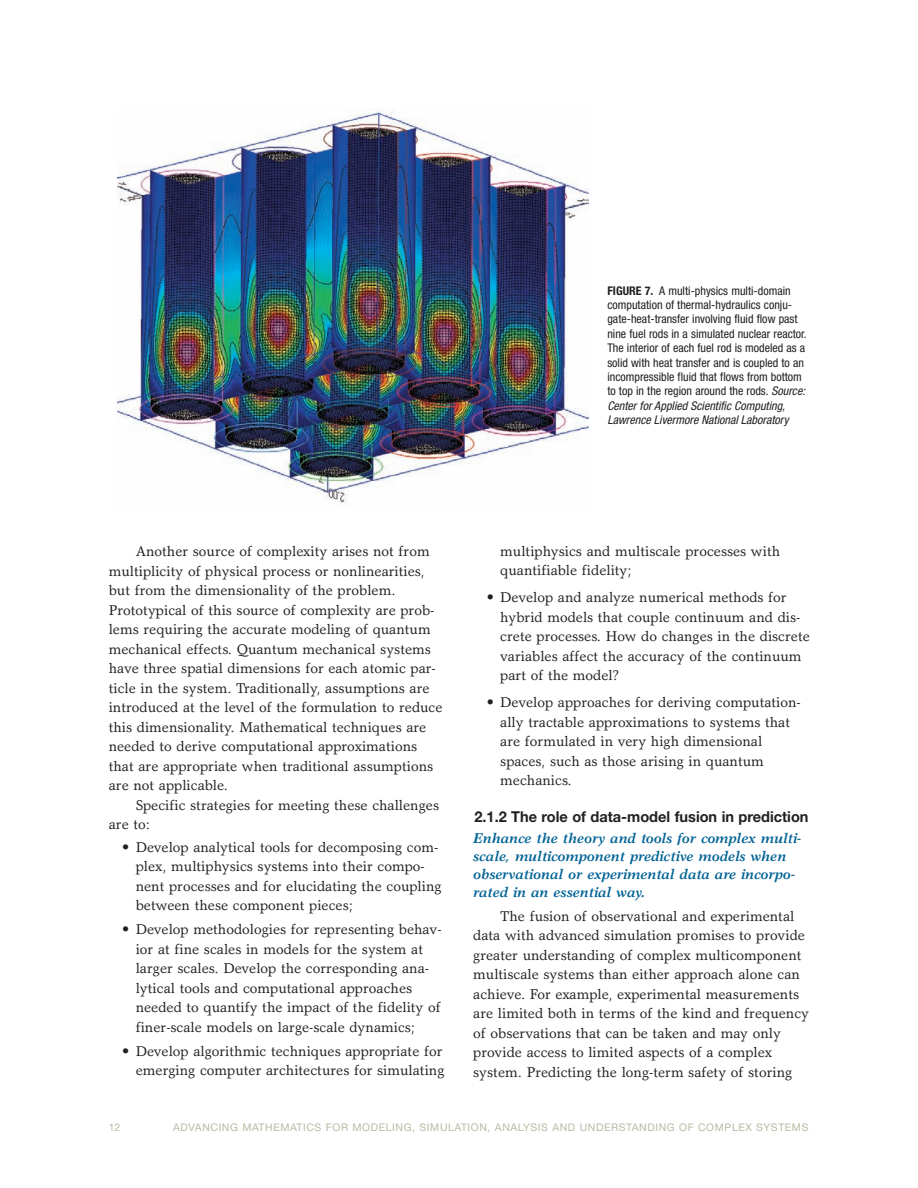
<style>
.page{position:relative;width:918px;height:1188px;background:#fff}
.page>*{position:absolute;margin:0;border:0;box-sizing:border-box;transform-origin:0 0}
.t1{font:700 15px "Helvetica Neue";color:#231f20}
.t2{font:14.25px/19.5px "Garth Graphic";color:#231f20}
.t3{font:italic 700 14.25px/18px "Garth Graphic";color:#006295}
.t4{font:condensed 12px/14.4px "Helvetica Neue";color:#231f20}
.t5{font:10.5px "Helvetica Neue";letter-spacing:.055em;color:#b3bda3}
.s1{font-weight:700}
.s2{font-style:italic}
</style>
<div class="page">
<img style="left:118px;top:110px;width:470px;height:396px">
<p class="t4" style="left:607px;top:284px;width:201px"><span class="s1">FIGURE 7.</span> A multi-physics multi-domain computation of thermal-hydraulics conju&shy;gate-heat-transfer involving fluid flow past nine fuel rods in a simulated nuclear reactor.<br>The interior of each fuel rod is modeled as a solid with heat transfer and is coupled to an incompressible fluid that flows from bottom to top in the region around the rods. <span class="s2">Source:<br>Center for Applied Scientific Computing, Lawrence Livermore National Laboratory</span></p>
<p class="t2" style="left:109px;top:543px;width:335px;text-indent:27px">Another source of complexity arises not from multiplicity of physical process or nonlinearities, but from the dimensionality of the problem.<br>Prototypical of this source of complexity are prob&shy;lems requiring the accurate modeling of quantum mechanical effects. Quantum mechanical systems have three spatial dimensions for each atomic par&shy;ticle in the system. Traditionally, assumptions are introduced at the level of the formulation to reduce this dimensionality. Mathematical techniques are needed to derive computational approximations that are appropriate when traditional assumptions are not applicable.</p>
<p class="t2" style="left:109px;top:796px;width:332px;text-indent:27px">Specific strategies for meeting these challenges are to:</p>
<p class="t2" style="left:136px;top:838px;width:307px;text-indent:-14px">• Develop analytical tools for decomposing com&shy;plex, multiphysics systems into their compo&shy;nent processes and for elucidating the coupling between these component pieces;</p>
<p class="t2" style="left:136px;top:921px;width:307px;text-indent:-13px">• Develop methodologies for representing behav&shy;ior at fine scales in models for the system at larger scales. Develop the corresponding ana&shy;lytical tools and computational approaches needed to quantify the impact of the fidelity of finer-scale models on large-scale dynamics;</p>
<p class="t2" style="left:122px;top:1042px;width:324px;text-align:right">• Develop algorithmic techniques appropriate for emerging computer architectures for simulating</p>
<p class="t2" style="left:500px;top:543px;width:281px">multiphysics and multiscale processes with quantifiable fidelity;</p>
<p class="t2" style="left:500px;top:589px;width:311px;text-indent:-13px">• Develop and analyze numerical methods for hybrid models that couple continuum and dis&shy;crete processes. How do changes in the discrete variables affect the accuracy of the continuum part of the model?</p>
<p class="t2" style="left:500px;top:694px;width:302px;text-indent:-13px">• Develop approaches for deriving computation&shy;ally tractable approximations to systems that are formulated in very high dimensional spaces, such as those arising in quantum mechanics.</p>
<p class="t1" style="left:474px;top:811px;width:336px">2.1.2 The role of data-model fusion in prediction</p>
<p class="t3" style="left:473px;top:830px;width:330px">Enhance the theory and tools for complex multi&shy;scale, multicomponent predictive models when observational or experimental data are incorpo&shy;rated in an essential way.</p>
<p class="t2" style="left:473px;top:907px;width:337px;text-indent:27px">The fusion of observational and experimental data with advanced simulation promises to provide greater understanding of complex multicomponent multiscale systems than either approach alone can achieve. For example, experimental measurements are limited both in terms of the kind and frequency of observations that can be taken and may only provide access to limited aspects of a complex system. Predicting the long-term safety of storing</p>
<p class="t5" style="left:109px;top:1121px;width:13px">12</p>
<p class="t5" style="left:173px;top:1121px;width:637px">ADVANCING MATHEMATICS FOR MODELING, SIMULATION, ANALYSIS AND UNDERSTANDING OF COMPLEX SYSTEMS</p>
</div>
